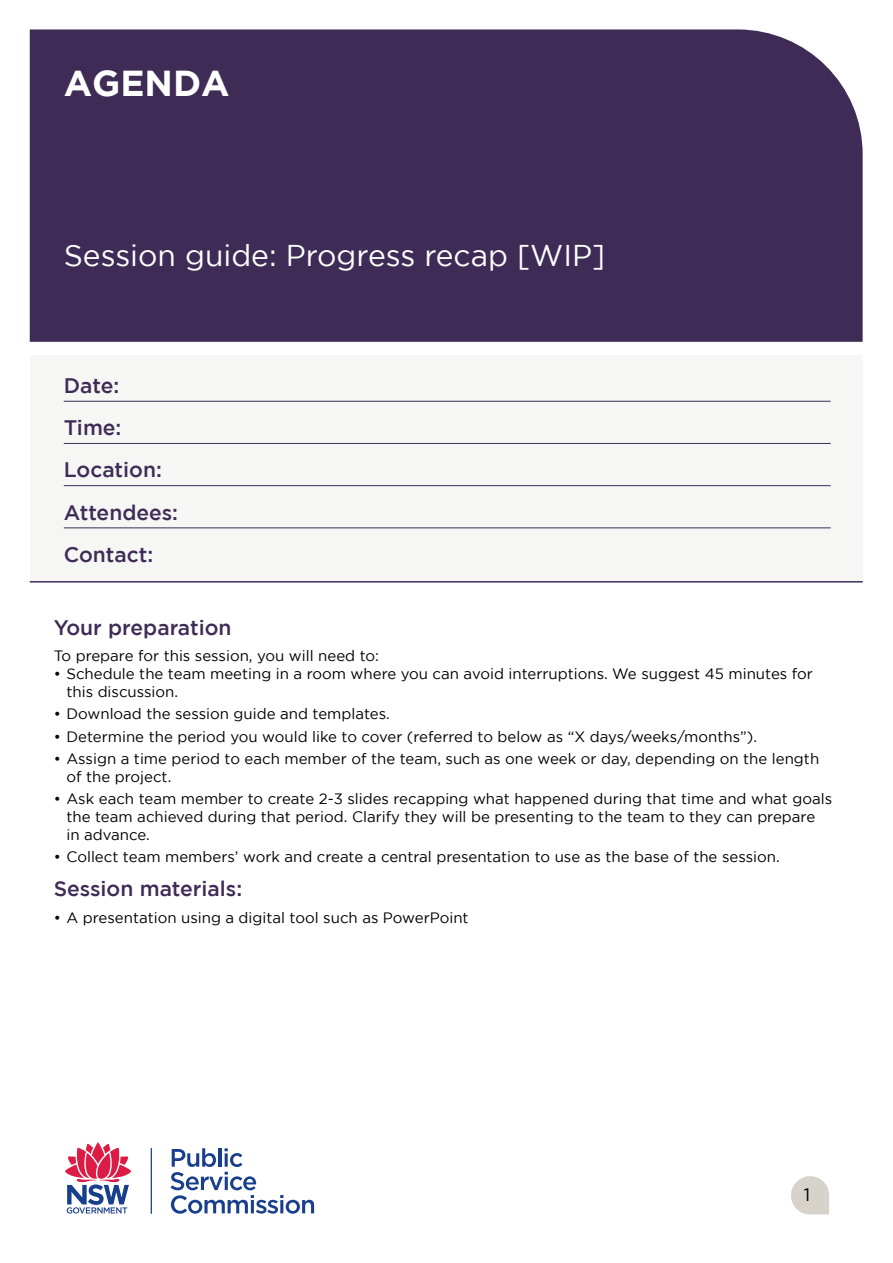
<style>
.page{position:relative;width:893px;height:1263px;background:#fff}
.page>*{position:absolute;margin:0;border:0;box-sizing:border-box;transform-origin:0 0}
.t1{font:700 36px "Gotham";color:#fff}
.t2{font:30px "Gotham";color:#fff}
.t3{font:500 21px/42.2px "Gotham";color:#3e2c56}
.t4{font:700 21px "Gotham";color:#fff}
.t5{font:18px "Gotham";color:#000}
.t6{font:15px/18px "Gotham";color:#000}
</style>
<div class="page">
<svg style="left:791px;top:1176px;width:38px;height:38px"></svg>
<hr style="left:151px;top:1148px;width:1px;height:66px;background:#183f8e">
<svg style="left:65px;top:1142px;width:66px;height:71px"></svg>
<svg style="left:170px;top:1148px;width:144px;height:66px"></svg>
<div style="left:30px;top:355px;width:833px;height:226px;background:#f6f6f4"></div>
<hr style="left:64px;top:401px;width:767px;height:1px;background:#3e2c56">
<hr style="left:64px;top:443px;width:767px;height:1px;background:#3e2c56">
<hr style="left:64px;top:485px;width:767px;height:1px;background:#3e2c56">
<hr style="left:64px;top:528px;width:767px;height:1px;background:#3e2c56">
<hr style="left:30px;top:581px;width:833px;height:2px;background:#3e2c56">
<div style="left:30px;top:29px;width:833px;height:313px;background:#3e2c56"></div>
<h3 class="t4" style="left:64px;top:54px;width:98px">AGENDA</h3>
<h1 class="t1" style="left:64px;top:62px;width:167px">AGENDA</h1>
<h2 class="t2" style="left:64px;top:239px;width:543px">Session guide: Progress recap [WIP]</h2>
<h3 class="t3" style="left:64px;top:364px;width:116px">Date:<br>Time:<br>Location:<br>Attendees:<br>Contact:</h3>
<h3 class="t3" style="left:54px;top:606px;width:179px">Your preparation</h3>
<p class="t6" style="left:54px;top:647px;width:327px">To prepare for this session, you will need to:</p>
<p class="t6" style="left:66px;top:665px;width:748px;text-indent:-13px">• Schedule the team meeting in a room where you can avoid interruptions. We suggest 45 minutes for this discussion.</p>
<p class="t6" style="left:54px;top:705px;width:338px">• Download the session guide and templates.</p>
<p class="t6" style="left:54px;top:727px;width:705px">• Determine the period you would like to cover (referred to below as “X days/weeks/months”).</p>
<p class="t6" style="left:66px;top:749px;width:754px;text-indent:-13px">• Assign a time period to each member of the team, such as one week or day, depending on the length of the project.</p>
<p class="t6" style="left:66px;top:790px;width:767px;text-indent:-13px">• Ask each team member to create 2-3 slides recapping what happened during that time and what goals the team achieved during that period. Clarify they will be presenting to the team to they can prepare<br>in advance.</p>
<p class="t6" style="left:54px;top:848px;width:727px">• Collect team members’ work and create a central presentation to use as the base of the session.</p>
<h3 class="t3" style="left:54px;top:867px;width:190px">Session materials:</h3>
<p class="t6" style="left:54px;top:908px;width:416px">• A presentation using a digital tool such as PowerPoint</p>
<p class="t5" style="left:804px;top:1184px;width:8px">1</p>
</div>
